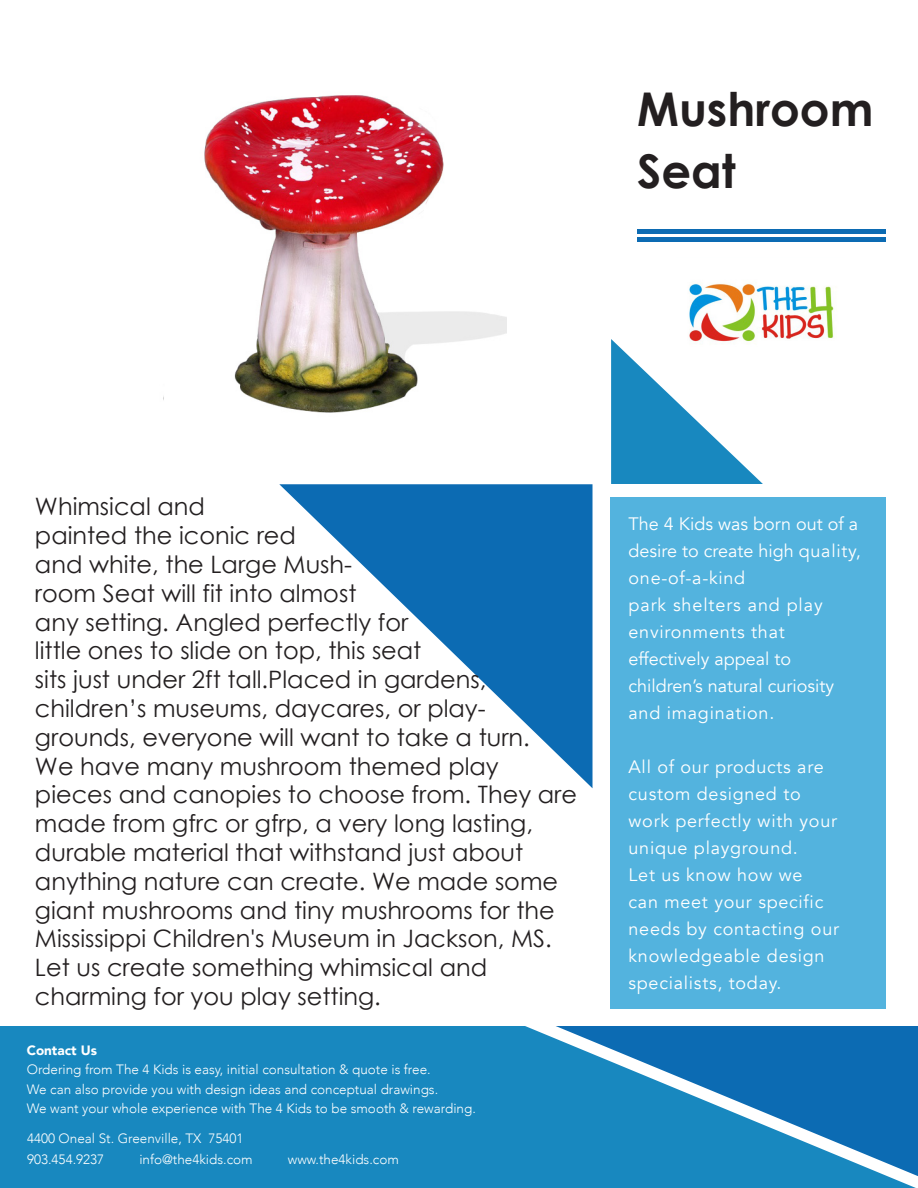
<style>
.page{position:relative;width:918px;height:1188px;background:#fff}
.page>*{position:absolute;margin:0;border:0;box-sizing:border-box;transform-origin:0 0}
.t1{font:700 46.5px/61.5px "Century Gothic";color:#231f20}
.t2{font:24px/28.8px "Century Gothic";color:#231f20}
.t3{font:18px/27px "Avenir";letter-spacing:.04em;color:#fff}
.t4{font:18px/27px "Avenir";color:#fff}
.t5{font:300 13.5px "Avenir";color:#fff}
.t6{font:900 13.5px "Avenir";color:#fff}
</style>
<div class="page">
<div style="left:611px;top:497px;width:275px;height:512px;background:#53b3de"></div>
<svg style="left:279px;top:484px;width:314px;height:304px"></svg>
<hr style="left:638px;top:229px;width:248px;height:4px;background:#0c6bb3">
<hr style="left:638px;top:238px;width:248px;height:4px;background:#0c6bb3">
<img style="left:689px;top:283px;width:146px;height:56px">
<svg style="left:611px;top:339px;width:152px;height:145px"></svg>
<div style="left:0;top:1026px;width:916px;height:162px;background:#1888bf"></div>
<svg style="left:556px;top:1026px;width:362px;height:150px;background:#2483be"></svg>
<img style="left:163px;top:95px;width:343px;height:318px">
<p class="t1" style="left:637px;top:77px;width:238px">Mushroom<br>Seat</p>
<p class="t2" style="left:35px;top:492px;width:544px">Whimsical and<br>painted the iconic red<br>and white, the Large Mush-<br>room Seat will fit into almost<br>any setting. Angled perfectly for<br>little ones to slide on top, this seat<br>sits just under 2ft tall.Placed in gardens, children’s museums, daycares, or play&shy;grounds, everyone will want to take a turn.<br>We have many mushroom themed play pieces and canopies to choose from. They are made from gfrc or gfrp, a very long lasting, durable material that withstand just about anything nature can create. We made some giant mushrooms and tiny mushrooms for the Mississippi Children's Museum in Jackson, MS.<br>Let us create something whimsical and charming for you play setting.</p>
<p class="t6" style="left:27px;top:1039px;width:72px">Contact Us</p>
<p class="t5" style="left:27px;top:1062px;width:406px">Ordering from The 4 Kids is easy, initial consultation &amp; quote is free.</p>
<p class="t5" style="left:27px;top:1081px;width:413px">We can also provide you with design ideas and conceptual drawings.</p>
<p class="t5" style="left:27px;top:1101px;width:451px">We want your whole experience with The 4 Kids to be smooth &amp; rewarding.</p>
<p class="t5" style="left:27px;top:1130px;width:218px">4400 Oneal St. Greenville, TX 75401</p>
<p class="t5" style="left:27px;top:1151px;width:79px">903.454.9237</p>
<p class="t5" style="left:139px;top:1151px;width:115px">info@the4kids.com</p>
<p class="t5" style="left:288px;top:1151px;width:113px">www.the4kids.com</p>
<p class="t4" style="left:629px;top:510px;width:234px">The 4 Kids was born out of a desire to create high quality, one-of-a-kind</p>
<p class="t3" style="left:629px;top:591px;width:196px">park shelters and play</p>
<p class="t3" style="left:629px;top:618px;width:158px">environments that</p>
<p class="t4" style="left:629px;top:645px;width:164px">effectively appeal to</p>
<p class="t4" style="left:629px;top:672px;width:207px">children’s natural curiosity and imagination.</p>
<p class="t3" style="left:629px;top:753px;width:197px">All of our products are custom designed to</p>
<p class="t3" style="left:629px;top:807px;width:210px">work perfectly with your unique playground.</p>
<p class="t3" style="left:629px;top:861px;width:175px">Let us know how we</p>
<p class="t3" style="left:629px;top:888px;width:212px">can meet your specific needs by contacting our knowledgeable design specialists, today.</p>
</div>
